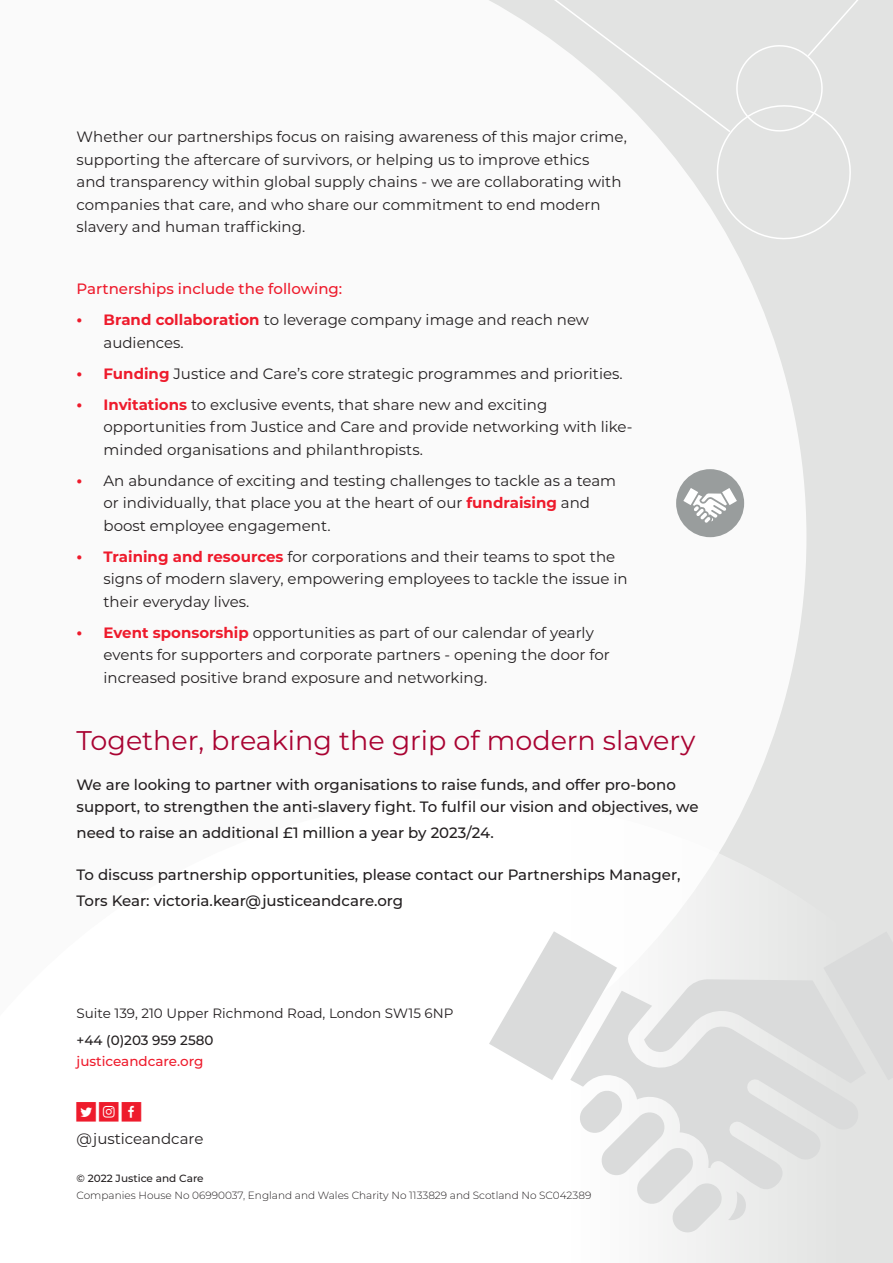
<style>
.page{position:relative;width:893px;height:1263px;background:#e2e3e2}
.page>*{position:absolute;margin:0;border:0;box-sizing:border-box;transform-origin:0 0}
.t1{font:27px "Montserrat";color:#a90332}
.t2{font:15px/22.5px "Montserrat";color:#231f20}
.t3{font:500 15px/22.5px "Montserrat";color:#231f20}
.t4{font:500 15px "Montserrat";color:#ee1b2c}
.t5{font:13.5px "Montserrat";color:#231f20}
.t6{font:500 13.5px "Montserrat";color:#ee1b2c}
.t7{font:500 13.5px "Montserrat";color:#231f20}
.t8{font:300 10.5px "Montserrat";color:#231f20}
.t9{font:500 10.5px "Montserrat";color:#231f20}
.s1{font-weight:700;font-size:16.5px;color:#ee1b2c}
.s2{font-weight:700;color:#ee1b2c}
</style>
<div class="page">
<div style="left:0;top:0;width:806px;height:799px;background:#fafafa"></div>
<div style="left:0;top:799px;width:748px;height:464px;background:#fff"></div>
<svg style="left:421px;top:0;width:437px;height:249px"></svg>
<div style="left:676px;top:469px;width:68px;height:68px;background:#999d9d;border-radius:50%"></div>
<svg style="left:489px;top:931px;width:259px;height:301px"></svg>
<svg style="left:683px;top:488px;width:54px;height:35px"></svg>
<svg style="left:77px;top:1102px;width:64px;height:20px"></svg>
<p class="t2" style="left:77px;top:126px;width:552px">Whether our partnerships focus on raising awareness of this major crime, supporting the aftercare of survivors, or helping us to improve ethics<br>and transparency within global supply chains - we are collaborating with companies that care, and who share our commitment to end modern slavery and human trafficking.</p>
<p class="t4" style="left:77px;top:281px;width:267px">Partnerships include the following:</p>
<p class="t2" style="left:104px;top:309px;width:487px;text-indent:-27px"><span class="s1">•</span> <span class="s2">Brand collaboration</span> to leverage company image and reach new audiences.</p>
<p class="t2" style="left:77px;top:363px;width:548px"><span class="s1">•</span> <span class="s2">Funding</span> Justice and Care’s core strategic programmes and priorities.</p>
<p class="t2" style="left:104px;top:394px;width:530px;text-indent:-27px"><span class="s1">•</span> <span class="s2">Invitations</span> to exclusive events, that share new and exciting opportunities from Justice and Care and provide networking with like&shy;minded organisations and philanthropists.</p>
<p class="t2" style="left:104px;top:470px;width:514px;text-indent:-27px"><span class="s1">•</span> An abundance of exciting and testing challenges to tackle as a team or individually, that place you at the heart of our <span class="s2">fundraising</span> and boost employee engagement.</p>
<p class="t2" style="left:104px;top:546px;width:526px;text-indent:-27px"><span class="s1">•</span> <span class="s2">Training and resources</span> for corporations and their teams to spot the signs of modern slavery, empowering employees to tackle the issue in their everyday lives.</p>
<p class="t2" style="left:104px;top:622px;width:508px;text-indent:-27px"><span class="s1">•</span> <span class="s2">Event sponsorship</span> opportunities as part of our calendar of yearly events for supporters and corporate partners - opening the door for increased positive brand exposure and networking.</p>
<h1 class="t1" style="left:77px;top:728px;width:620px">Together, breaking the grip of modern slavery</h1>
<p class="t3" style="left:77px;top:773px;width:624px">We are looking to partner with organisations to raise funds, and offer pro-bono support, to strengthen the anti-slavery fight. To fulfil our vision and objectives, we</p>
<p class="t3" style="left:77px;top:821px;width:419px">need to raise an additional £1 million a year by 2023/24.</p>
<p class="t3" style="left:77px;top:862px;width:605px;line-height:25.5px">To discuss partnership opportunities, please contact our Partnerships Manager,<br>Tors Kear: victoria.kear@justiceandcare.org</p>
<p class="t5" style="left:77px;top:1007px;width:378px">Suite 139, 210 Upper Richmond Road, London SW15 6NP</p>
<p class="t7" style="left:77px;top:1033px;width:138px">+44 (0)203 959 2580</p>
<p class="t6" style="left:77px;top:1054px;width:128px">justiceandcare.org</p>
<p class="t2" style="left:77px;top:1128px;width:128px">@justiceandcare</p>
<p class="t9" style="left:77px;top:1173px;width:129px">© 2022 Justice and Care</p>
<p class="t8" style="left:77px;top:1191px;width:516px">Companies House No 06990037, England and Wales Charity No 1133829 and Scotland No SC042389</p>
</div>
